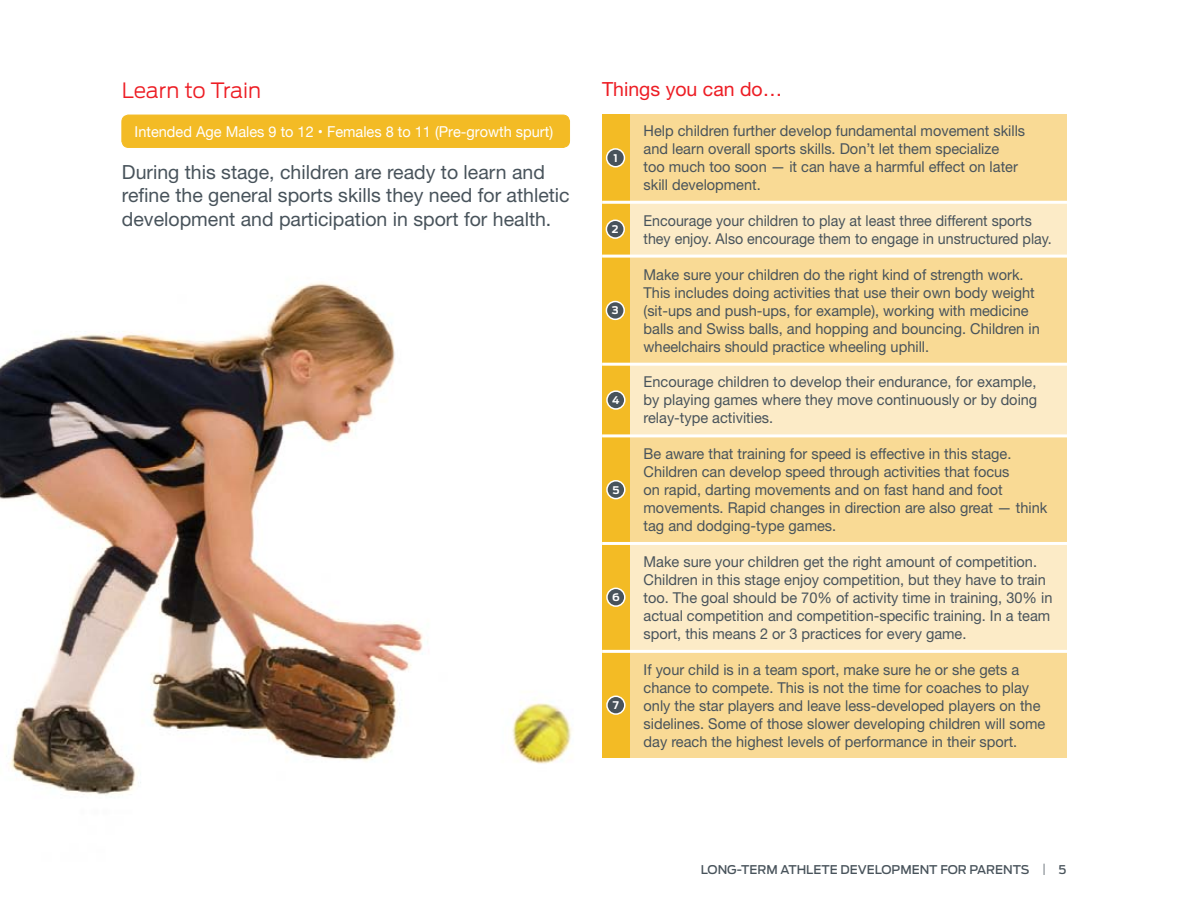
<style>
.page{position:relative;width:1188px;height:918px;background:#fff}
.page>*{position:absolute;margin:0;border:0;box-sizing:border-box;transform-origin:0 0}
.t1{font:300 21px "Antenna";letter-spacing:-.015em;color:#ed1d24}
.t2{font:19.5px/23.4px "Helvetica Neue";color:#48535b}
.t3{font:19.5px "Helvetica Neue";color:#ed1d24}
.t4{font:15px/18px "Helvetica Neue";color:#48535b}
.t5{font:15px/18px "Helvetica Neue";color:#48535b;scale:.95 1}
.t6{font:15px "Helvetica Neue";color:#fff}
.t7{font:500 12px "Antenna";color:#48535b}
.t8{font:700 10.5px "Antenna";color:#fff}
</style>
<div class="page">
<img style="left:0;top:282px;width:572px;height:514px">
<div style="left:122px;top:115px;width:448px;height:32px;background:#f3bb25;border-radius:7px"></div>
<div style="left:122px;top:115px;width:448px;height:33px;border:1px solid #f3bb25;border-radius:7px"></div>
<div style="left:602px;top:115px;width:464px;height:635px;background:#fcebc7"></div>
<div style="left:602px;top:115px;width:464px;height:87px;background:#f9da95"></div>
<div style="left:602px;top:256px;width:464px;height:108px;background:#f9da95"></div>
<div style="left:602px;top:436px;width:464px;height:107px;background:#f9da95"></div>
<div style="left:602px;top:651px;width:464px;height:107px;background:#f9da95"></div>
<div style="left:602px;top:115px;width:28px;height:643px;background:#f3bb25"></div>
<div style="left:607px;top:149px;width:17px;height:18px;background:#48535b;border-radius:50%"></div>
<div style="left:606px;top:148px;width:19px;height:19px;border:2px solid #fff;border-radius:50%"></div>
<div style="left:606px;top:220px;width:18px;height:18px;background:#48535b;border-radius:50%"></div>
<div style="left:606px;top:220px;width:19px;height:19px;border:2px solid #fff;border-radius:50%"></div>
<div style="left:606px;top:302px;width:18px;height:17px;background:#48535b;border-radius:50%"></div>
<div style="left:606px;top:301px;width:19px;height:19px;border:2px solid #fff;border-radius:50%"></div>
<div style="left:607px;top:481px;width:18px;height:18px;background:#48535b;border-radius:50%"></div>
<div style="left:606px;top:480px;width:20px;height:19px;border:2px solid #fff;border-radius:50%"></div>
<div style="left:607px;top:588px;width:18px;height:18px;background:#48535b;border-radius:50%"></div>
<div style="left:606px;top:588px;width:20px;height:19px;border:2px solid #fff;border-radius:50%"></div>
<div style="left:607px;top:696px;width:18px;height:18px;background:#48535b;border-radius:50%"></div>
<div style="left:606px;top:696px;width:20px;height:19px;border:2px solid #fff;border-radius:50%"></div>
<div style="left:607px;top:391px;width:18px;height:18px;background:#48535b;border-radius:50%"></div>
<div style="left:606px;top:390px;width:20px;height:20px;border:2px solid #fff;border-radius:50%"></div>
<hr style="left:602px;top:201px;width:505px;height:3px;background:#fff">
<hr style="left:602px;top:255px;width:505px;height:3px;background:#fff">
<hr style="left:602px;top:363px;width:505px;height:3px;background:#fff">
<hr style="left:602px;top:434px;width:505px;height:3px;background:#fff">
<hr style="left:602px;top:542px;width:505px;height:3px;background:#fff">
<hr style="left:602px;top:650px;width:505px;height:3px;background:#fff">
<h1 class="t1" style="left:122px;top:78px;width:141px">Learn to Train</h1>
<p class="t6" style="left:135px;top:121px;width:420px">Intended Age Males 9 to 12 • Females 8 to 11 (Pre-growth spurt)</p>
<h2 class="t2" style="left:122px;top:160px;width:449px">During this stage, children are ready to learn and refine the general sports skills they need for athletic development and participation in sport for health.</h2>
<h2 class="t3" style="left:602px;top:78px;width:182px">Things you can do…</h2>
<p class="t4" style="left:644px;top:121px;width:383px">Help children further develop fundamental movement skills and learn overall sports skills. Don’t let them specialize<br>too much too soon — it can have a harmful effect on later skill development.</p>
<p class="t5" style="left:644px;top:211px;width:431px">Encourage your children to play at least three different sports they enjoy. Also encourage them to engage in unstructured play.</p>
<p class="t4" style="left:644px;top:265px;width:398px">Make sure your children do the right kind of strength work.<br>This includes doing activities that use their own body weight (sit-ups and push-ups, for example), working with medicine balls and Swiss balls, and hopping and bouncing. Children in wheelchairs should practice wheeling uphill.</p>
<p class="t4" style="left:644px;top:373px;width:395px;text-align:justify">Encourage children to develop their endurance, for example, by playing games where they move continuously or by doing relay-type activities.</p>
<p class="t4" style="left:644px;top:445px;width:405px">Be aware that training for speed is effective in this stage.<br>Children can develop speed through activities that focus<br>on rapid, darting movements and on fast hand and foot movements. Rapid changes in direction are also great — think tag and dodging-type games.</p>
<p class="t4" style="left:644px;top:552px;width:410px">Make sure your children get the right amount of competition.<br>Children in this stage enjoy competition, but they have to train too. The goal should be 70% of activity time in training, 30% in actual competition and competition-specific training. In a team sport, this means 2 or 3 practices for every game.</p>
<p class="t4" style="left:644px;top:660px;width:403px">If your child is in a team sport, make sure he or she gets a chance to compete. This is not the time for coaches to play only the star players and leave less-developed players on the sidelines. Some of those slower developing children will some day reach the highest levels of performance in their sport.</p>
<p class="t8" style="left:613px;top:152px;width:6px">1</p>
<p class="t8" style="left:612px;top:223px;width:8px">2</p>
<p class="t8" style="left:612px;top:304px;width:8px">3</p>
<p class="t8" style="left:612px;top:394px;width:9px">4</p>
<p class="t8" style="left:612px;top:484px;width:9px">5</p>
<p class="t8" style="left:612px;top:591px;width:9px">6</p>
<p class="t8" style="left:613px;top:699px;width:8px">7</p>
<p class="t7" style="left:701px;top:862px;width:367px">LONG-TERM ATHLETE DEVELOPMENT FOR PARENTS | 5</p>
</div>
